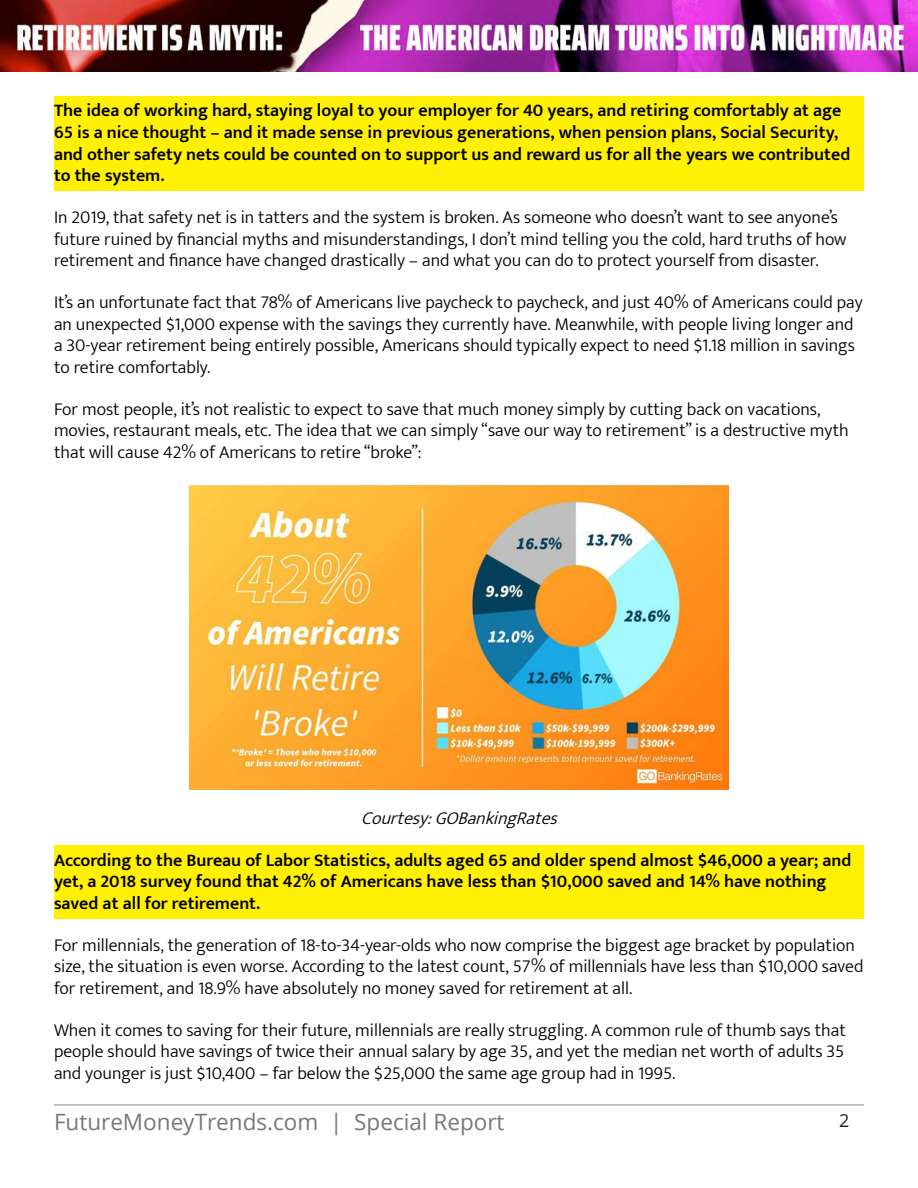
<style>
.page{position:relative;width:918px;height:1188px;background:#fff}
.page>*{position:absolute;margin:0;border:0;box-sizing:border-box;transform-origin:0 0}
.t1{font:22.5px "Open Sans";color:#76787b}
.t2{font:300 18px/21.6px "Mukta";color:#000}
.t3{font:600 18px/21.6px "Mukta";color:#000}
.t4{font:italic 300 18px "Mukta";color:#000}
.t5{font:18px "Open Sans";color:#231f20}
</style>
<div class="page">
<img style="left:0;top:0;width:918px;height:72px">
<hr style="left:54px;top:1104px;width:810px;height:2px;background:#bcbdc0">
<div style="left:54px;top:96px;width:810px;height:95px;background:#fff101"></div>
<div style="left:54px;top:845px;width:810px;height:73px;background:#fff101"></div>
<img style="left:189px;top:486px;width:540px;height:303px">
<p class="t3" style="left:54px;top:99px;width:798px">The idea of working hard, staying loyal to your employer for 40 years, and retiring comfortably at age 65 is a nice thought – and it made sense in previous generations, when pension plans, Social Security, and other safety nets could be counted on to support us and reward us for all the years we contributed to the system.</p>
<p class="t2" style="left:54px;top:206px;width:794px">In 2019, that safety net is in tatters and the system is broken. As someone who doesn’t want to see anyone’s future ruined by financial myths and misunderstandings, I don’t mind telling you the cold, hard truths of how retirement and finance have changed drastically – and what you can do to protect yourself from disaster.</p>
<p class="t2" style="left:54px;top:291px;width:810px">It’s an unfortunate fact that 78% of Americans live paycheck to paycheck, and just 40% of Americans could pay an unexpected $1,000 expense with the savings they currently have. Meanwhile, with people living longer and a 30-year retirement being entirely possible, Americans should typically expect to need $1.18 million in savings to retire comfortably.</p>
<p class="t2" style="left:54px;top:398px;width:796px">For most people, it’s not realistic to expect to save that much money simply by cutting back on vacations, movies, restaurant meals, etc. The idea that we can simply “save our way to retirement” is a destructive myth that will cause 42% of Americans to retire “broke”:</p>
<p class="t4" style="left:361px;top:807px;width:205px">Courtesy:GOBankingRates</p>
<p class="t3" style="left:54px;top:849px;width:799px">According to the Bureau of Labor Statistics, adults aged 65 and older spend almost $46,000 a year; and yet, a 2018 survey found that 42% of Americans have less than $10,000 saved and 14% have nothing saved at all for retirement.</p>
<p class="t2" style="left:54px;top:934px;width:811px">For millennials, the generation of 18-to-34-year-olds who now comprise the biggest age bracket by population size, the situation is even worse. According to the latest count, 57% of millennials have less than $10,000 saved for retirement, and 18.9% have absolutely no money saved for retirement at all.</p>
<p class="t2" style="left:54px;top:1019px;width:794px;text-align:justify">When it comes to saving for their future, millennials are really struggling. A common rule of thumb says that people should have savings of twice their annual salary by age 35, and yet the median net worth of adults 35 and younger is just $10,400 – far below the $25,000 the same age group had in 1995.</p>
<p class="t1" style="left:54px;top:1107px;width:452px">FutureMoneyTrends.com | Special Report</p>
<p class="t5" style="left:839px;top:1108px;width:12px">2</p>
</div>
